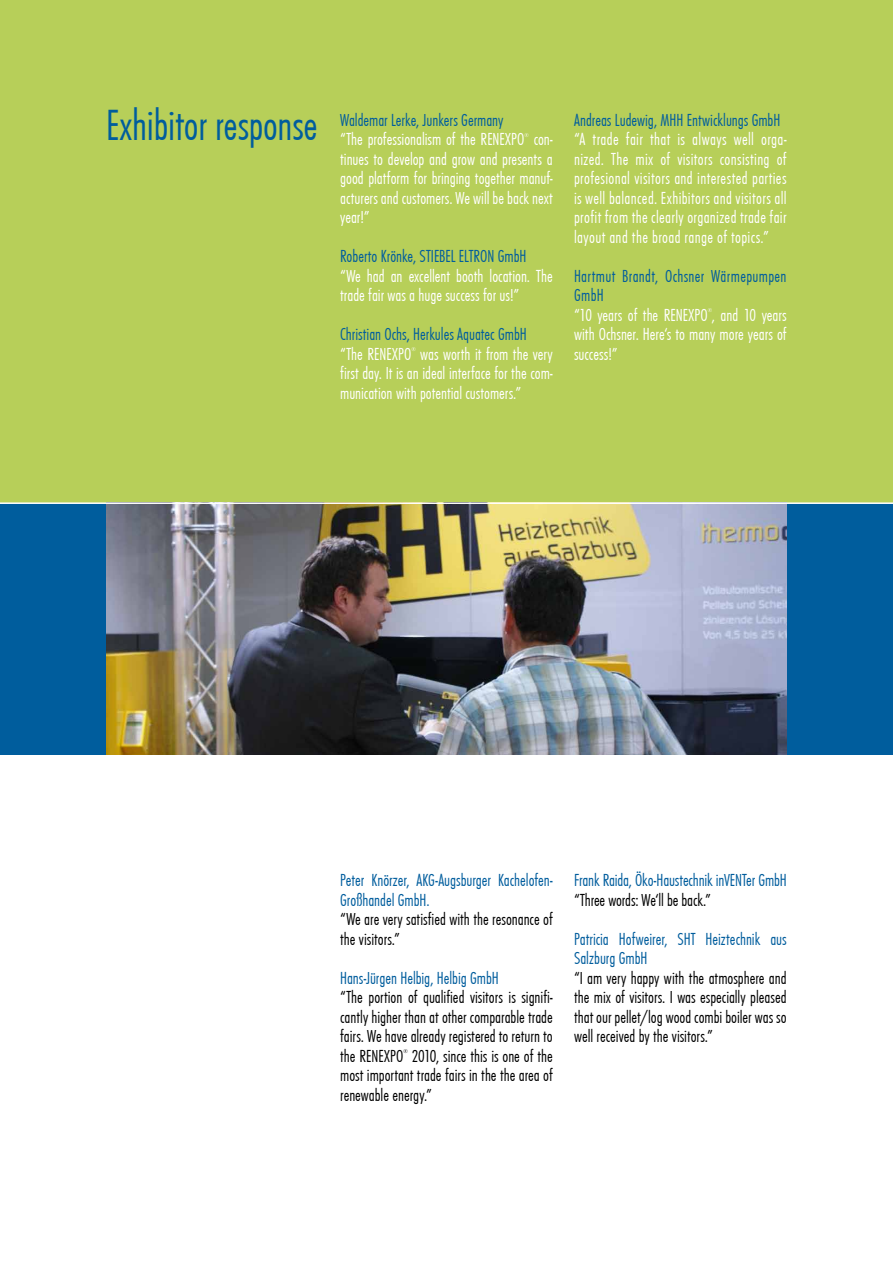
<style>
.page{position:relative;width:893px;height:1263px;background:#fff}
.page>*{position:absolute;margin:0;border:0;box-sizing:border-box;transform-origin:0 0}
.t1{font:45px "Futura T Lig Con";letter-spacing:-.005em;color:#005d9d}
.t2{font:18px/19.5px "Futura T Lig Con";color:#fff;text-align:justify}
.t3{font:18px/19.5px "Futura T Lig Con";color:#000;text-align:justify}
.t4{font:18px/19.5px "Futura T Lig Con";color:#005d9d}
.t5{font:18px/19.5px "Futura T Lig Con";letter-spacing:.02em;color:#005d9d}
.t6{font:5.7px "Futura T Lig Con";color:#fff}
.t7{font:5.7px "Futura T Lig Con";color:#000}
</style>
<div class="page">
<div style="left:0;top:0;width:893px;height:503px;background:#b7cf59"></div>
<div style="left:0;top:503px;width:893px;height:252px;background:#005d9d"></div>
<img style="left:106px;top:504px;width:681px;height:251px">
<hr style="left:0;top:502px;width:893px;height:2px;background:#fff">
<h1 class="t1" style="left:106px;top:101px;width:213px">Exhibitor response</h1>
<p class="t4" style="left:340px;top:111px;width:165px">Waldemar Lerke, Junkers Germany</p>
<p class="t2" style="left:340px;top:130px;width:186px">“The professionalism of the RENEXPO</p>
<p class="t6" style="left:524px;top:132px;width:6px">®</p>
<p class="t2" style="left:340px;top:130px;width:214px;text-indent:193px">con&shy;tinues to develop and grow and presents a good platform for bringing together manuf&shy;acturers and customers. We will be back next year!”</p>
<p class="t4" style="left:340px;top:247px;width:188px">Roberto Krönke, STIEBEL ELTRON GmbH</p>
<p class="t2" style="left:340px;top:267px;width:214px">“We had an excellent booth location. The trade fair was a huge success for us!”</p>
<p class="t4" style="left:340px;top:325px;width:188px">Christian Ochs, Herkules Aquatec GmbH</p>
<p class="t2" style="left:340px;top:345px;width:73px">“The RENEXPO</p>
<p class="t6" style="left:411px;top:346px;width:6px">®</p>
<p class="t2" style="left:340px;top:345px;width:214px;text-indent:80px">was worth it from the very first day. It is an ideal interface for the com&shy;munication with potential customers.”</p>
<p class="t4" style="left:574px;top:111px;width:208px">Andreas Ludewig, MHH Entwicklungs GmbH</p>
<p class="t2" style="left:574px;top:130px;width:214px">“A trade fair that is always well orga&shy;nized. The mix of visitors consisting of profesional visitors and interested parties is well balanced. Exhibitors and visitors all profit from the clearly organized trade fair layout and the broad range of topics.”</p>
<p class="t5" style="left:574px;top:266px;width:214px">Hartmut Brandt, Ochsner Wärmepumpen<br>GmbH</p>
<p class="t2" style="left:574px;top:305px;width:214px">“10 years of the RENEXPO , and 10 years</p>
<p class="t6" style="left:708px;top:307px;width:6px">®</p>
<p class="t2" style="left:574px;top:325px;width:214px">with Ochsner. Here‘s to many more years of success!”</p>
<p class="t4" style="left:340px;top:871px;width:214px">Peter Knörzer, AKG-Augsburger Kachelofen-<br>Großhandel GmbH.</p>
<p class="t3" style="left:340px;top:910px;width:214px">“We are very satisfied with the resonance of the visitors.”</p>
<p class="t4" style="left:340px;top:969px;width:160px">Hans-Jürgen Helbig, Helbig GmbH</p>
<p class="t3" style="left:340px;top:988px;width:214px">“The portion of qualified visitors is signifi&shy;cantly higher than at other comparable trade fairs. We have already registered to return to the RENEXPO</p>
<p class="t3" style="left:340px;top:1047px;width:214px;text-indent:71px">2010, since this is one of the most important trade fairs in the the area of renewable energy.”</p>
<p class="t7" style="left:403px;top:1048px;width:6px">®</p>
<p class="t4" style="left:574px;top:871px;width:214px">Frank Raida, Öko-Haustechnik inVENTer GmbH</p>
<p class="t3" style="left:574px;top:891px;width:138px">“Three words: We‘ll be back.”</p>
<p class="t4" style="left:574px;top:930px;width:214px">Patricia Hofweirer, SHT Heiztechnik aus<br>Salzburg GmbH</p>
<p class="t3" style="left:574px;top:969px;width:214px">“I am very happy with the atmosphere and the mix of visitors. I was especially pleased that our pellet/log wood combi boiler was so well received by the visitors.”</p>
</div>
